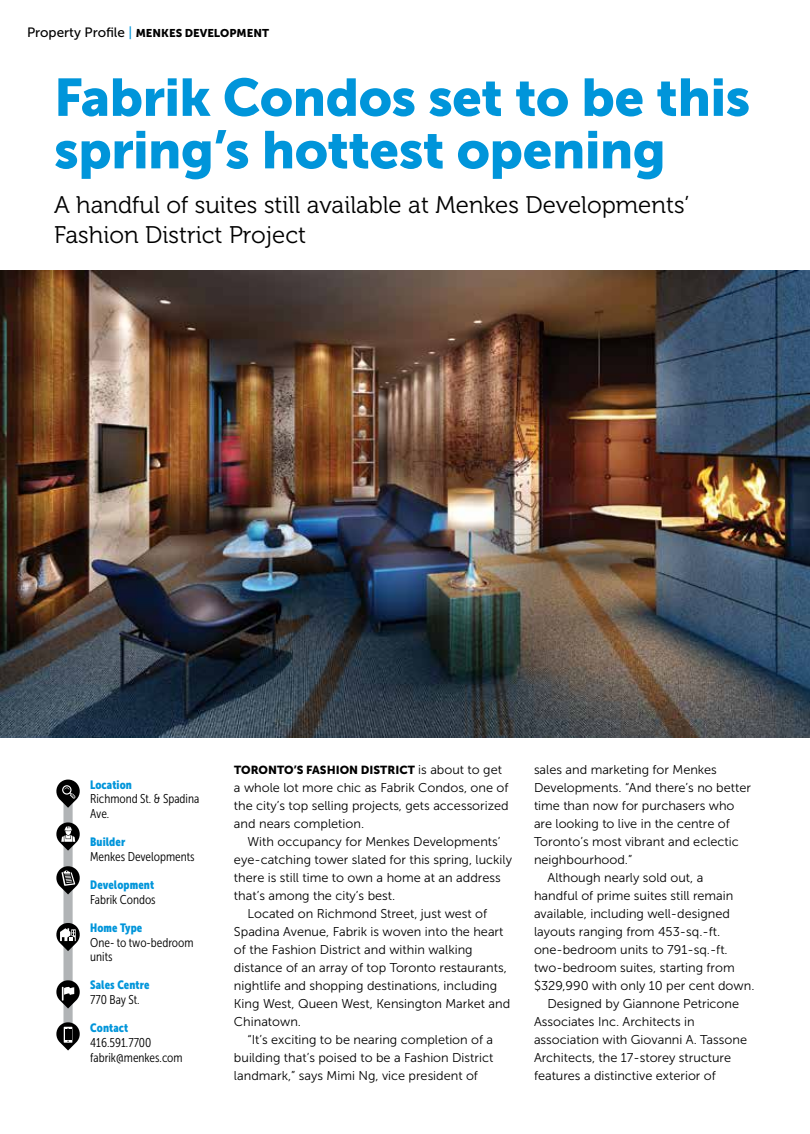
<style>
.page{position:relative;width:810px;height:1134px;background:#fff}
.page>*{position:absolute;margin:0;border:0;box-sizing:border-box;transform-origin:0 0}
.t1{font:52.5px/52.5px "Museo Sans 900";letter-spacing:-.01em;color:#0095da}
.t2{font:24px/30px "Museo 300";color:#000}
.t3{font:12.75px/18px "Museo Sans 300";color:#000;text-align:justify}
.t4{font:12.75px/14.7px "Museo Sans Cond 300";color:#000}
.t5{font:12px "Museo Sans Cond 900";letter-spacing:.01em;color:#0095da}
.t6{font:11.7px "Museo Sans 900";color:#000}
.t7{font:11.25px "Museo Sans 900";color:#000}
.s1{font-family:"Museo Sans 500";font-size:13.5px}
.s2{font-family:"Museo Sans 500";font-size:13.5px;color:#0095da}
.s3{font-family:"Museo Sans 300";font-size:12.75px}
</style>
<div class="page">
<img style="left:0;top:270px;width:810px;height:468px">
<div style="left:63px;top:783px;width:10px;height:253px;background:#b1b4b6"></div>
<svg style="left:56px;top:779px;width:24px;height:29px"></svg>
<svg style="left:56px;top:821px;width:24px;height:30px"></svg>
<svg style="left:56px;top:979px;width:24px;height:30px"></svg>
<svg style="left:56px;top:922px;width:24px;height:29px"></svg>
<svg style="left:56px;top:1021px;width:24px;height:30px"></svg>
<svg style="left:56px;top:865px;width:24px;height:29px"></svg>
<p class="t7" style="left:27px;top:27px;width:243px"><span class="s1">Property Profile</span> <span class="s2">|</span> MENKES DEVELOPMENT</p>
<h1 class="t1" style="left:54px;top:71px;width:698px">Fabrik Condos set to be this spring’s hottest opening</h1>
<h2 class="t2" style="left:54px;top:191px;width:637px">A handful of suites still available at Menkes Developments’<br>Fashion District Project</h2>
<p class="t5" style="left:90px;top:778px;width:43px">Location</p>
<p class="t4" style="left:90px;top:792px;width:111px">Richmond St. &amp; Spadina<br>Ave.</p>
<p class="t5" style="left:90px;top:835px;width:37px">Builder</p>
<p class="t4" style="left:90px;top:849px;width:106px">Menkes Developments</p>
<p class="t5" style="left:90px;top:878px;width:65px">Development</p>
<p class="t4" style="left:90px;top:892px;width:67px">Fabrik Condos</p>
<p class="t5" style="left:90px;top:921px;width:54px">Home Type</p>
<p class="t4" style="left:90px;top:935px;width:105px">One- to two-bedroom units</p>
<p class="t5" style="left:90px;top:978px;width:61px">Sales Centre</p>
<p class="t4" style="left:90px;top:992px;width:51px">770 Bay St.</p>
<p class="t5" style="left:90px;top:1021px;width:40px">Contact</p>
<p class="t4" style="left:90px;top:1035px;width:94px">416.591.7700 fabrik@menkes.com</p>
<p class="t6" style="left:234px;top:763px;width:270px">TORONTO’S FASHION DISTRICT <span class="s3">is about to get</span></p>
<p class="t3" style="left:234px;top:779px;width:276px">a whole lot more chic as Fabrik Condos, one of the city’s top selling projects, gets accessorized and nears completion.</p>
<p class="t3" style="left:247px;top:833px;width:254px">With occupancy for Menkes Developments’</p>
<p class="t3" style="left:234px;top:851px;width:280px">eye-catching tower slated for this spring, luckily</p>
<p class="t3" style="left:234px;top:869px;width:268px">there is still time to own a home at an address</p>
<p class="t3" style="left:234px;top:887px;width:163px">that’s among the city’s best.</p>
<p class="t3" style="left:247px;top:905px;width:241px">Located on Richmond Street, just west of</p>
<p class="t3" style="left:234px;top:923px;width:271px">Spadina Avenue, Fabrik is woven into the heart</p>
<p class="t3" style="left:234px;top:941px;width:240px">of the Fashion District and within walking</p>
<p class="t3" style="left:234px;top:959px;width:274px">distance of an array of top Toronto restaurants,</p>
<p class="t3" style="left:234px;top:977px;width:265px">nightlife and shopping destinations, including</p>
<p class="t3" style="left:234px;top:995px;width:278px">King West, Queen West, Kensington Market and</p>
<p class="t3" style="left:234px;top:1013px;width:69px">Chinatown.</p>
<p class="t3" style="left:247px;top:1031px;width:247px">“It’s exciting to be nearing completion of a</p>
<p class="t3" style="left:234px;top:1049px;width:261px">building that’s poised to be a Fashion District</p>
<p class="t3" style="left:234px;top:1067px;width:246px">landmark,” says Mimi Ng, vice president of</p>
<p class="t3" style="left:534px;top:761px;width:184px">sales and marketing for Menkes</p>
<p class="t3" style="left:534px;top:779px;width:218px">Developments. “And there’s no better</p>
<p class="t3" style="left:534px;top:797px;width:202px">time than now for purchasers who</p>
<p class="t3" style="left:534px;top:815px;width:197px">are looking to live in the centre of</p>
<p class="t3" style="left:534px;top:833px;width:206px">Toronto’s most vibrant and eclectic</p>
<p class="t3" style="left:534px;top:851px;width:100px">neighbourhood.”</p>
<p class="t3" style="left:548px;top:869px;width:157px">Although nearly sold out, a</p>
<p class="t3" style="left:534px;top:887px;width:201px">handful of prime suites still remain</p>
<p class="t3" style="left:534px;top:905px;width:197px">available, including well-designed</p>
<p class="t3" style="left:534px;top:923px;width:188px">layouts ranging from 453-sq.-ft.</p>
<p class="t3" style="left:534px;top:941px;width:195px">one-bedroom units to 791-sq.-ft.</p>
<p class="t3" style="left:534px;top:959px;width:202px">two-bedroom suites, starting from</p>
<p class="t3" style="left:534px;top:977px;width:222px">$329,990 with only 10 per cent down.</p>
<p class="t3" style="left:548px;top:995px;width:193px">Designed by Giannone Petricone</p>
<p class="t3" style="left:534px;top:1013px;width:162px">Associates Inc. Architects in</p>
<p class="t3" style="left:534px;top:1031px;width:215px">association with Giovanni A. Tassone</p>
<p class="t3" style="left:534px;top:1049px;width:199px">Architects, the 17-storey structure</p>
<p class="t3" style="left:534px;top:1067px;width:183px">features a distinctive exterior of</p>
</div>
